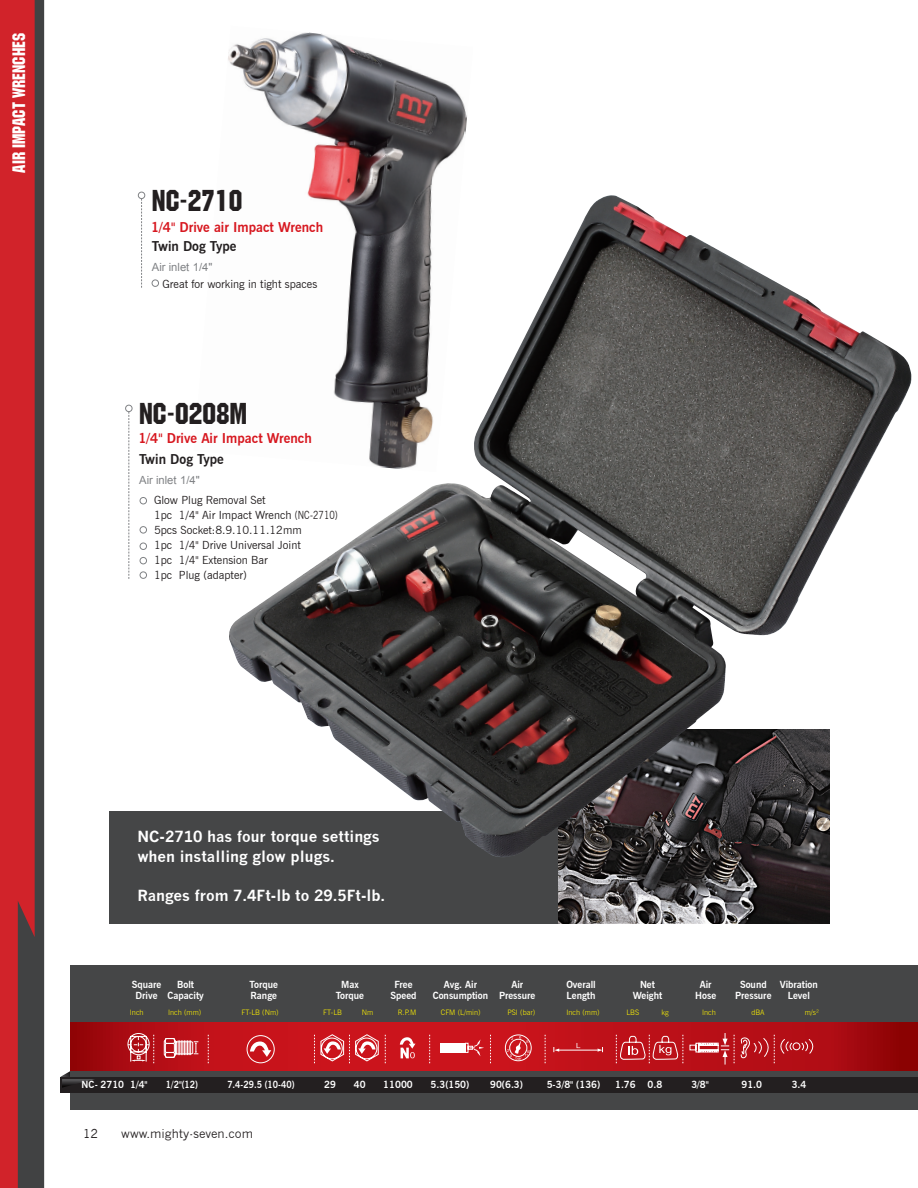
<style>
.page{position:relative;width:918px;height:1188px;background:#fff}
.page>*{position:absolute;margin:0;border:0;box-sizing:border-box;transform-origin:0 0}
.t1{font:30px "Machine IT Cby BT";color:#231f20}
.t2{font:18px "Machine IT Cby BT";color:#fff}
.t3{font:700 15px "News Gothic";color:#fff}
.t4{font:700 13.5px "News Gothic BT";color:#d7171f}
.t5{font:700 13.5px "News Gothic BT";color:#231f20}
.t6{font:12px "News Gothic";color:#231f20}
.t7{font:11.25px "News Gothic BT";color:#231f20}
.t8{font:11.25px "Arial";color:#808285}
.t9{font:700 9.75px "News Gothic BT";color:#fff}
.t10{font:700 9.75px "News Gothic BT";color:#fff;scale:.9 1}
.t11{font:300 7.5px "News Gothic BT";color:#fff101}
</style>
<div class="page">
<img style="left:228px;top:32px;width:239px;height:163px">
<div style="left:110px;top:811px;width:506px;height:113px;background:#454647"></div>
<div style="left:70px;top:965px;width:848px;height:145px;background:#454647"></div>
<div style="left:61px;top:1077px;width:857px;height:15px;background:#231f20"></div>
<svg style="left:61px;top:1070px;width:34px;height:23px"></svg>
<svg style="left:70px;top:1023px;width:848px;height:47px;background:#b91017"></svg>
<img style="left:558px;top:861px;width:272px;height:63px">
<img style="left:229px;top:195px;width:683px;height:666px">
<svg style="left:505px;top:1034px;width:27px;height:27px"></svg>
<svg style="left:400px;top:1037px;width:16px;height:21px"></svg>
<svg style="left:250px;top:1042px;width:21px;height:15px"></svg>
<div style="left:440px;top:1043px;width:25px;height:9px;background:#fff"></div>
<hr style="left:559px;top:1050px;width:39px;height:1px;background:#fff">
<svg style="left:577px;top:1043px;width:3px;height:5px"></svg>
<svg style="left:554px;top:1047px;width:5px;height:5px"></svg>
<svg style="left:598px;top:1047px;width:5px;height:5px"></svg>
<svg style="left:164px;top:1038px;width:35px;height:20px"></svg>
<svg style="left:127px;top:1033px;width:27px;height:30px"></svg>
<svg style="left:208px;top:1035px;width:1px;height:28px"></svg>
<svg style="left:314px;top:1034px;width:65px;height:29px;background:#d74e54"></svg>
<svg style="left:385px;top:1035px;width:1px;height:28px"></svg>
<svg style="left:429px;top:1035px;width:1px;height:28px"></svg>
<svg style="left:490px;top:1035px;width:1px;height:28px"></svg>
<svg style="left:545px;top:1035px;width:1px;height:28px"></svg>
<svg style="left:616px;top:1033px;width:201px;height:32px;background:#c02b32"></svg>
<div style="left:247px;top:1035px;width:28px;height:28px;border:1px solid #fff;border-radius:50%"></div>
<svg style="left:465px;top:1039px;width:19px;height:17px"></svg>
<div style="left:125px;top:405px;width:7px;height:7px;border:1px solid #808285;border-radius:50%"></div>
<svg style="left:129px;top:412px;width:1px;height:167px"></svg>
<div style="left:140px;top:497px;width:7px;height:7px;border:1px solid #808285;border-radius:50%"></div>
<div style="left:140px;top:526px;width:7px;height:7px;border:1px solid #808285;border-radius:50%"></div>
<div style="left:140px;top:543px;width:7px;height:7px;border:1px solid #808285;border-radius:50%"></div>
<div style="left:140px;top:557px;width:7px;height:7px;border:1px solid #808285;border-radius:50%"></div>
<div style="left:0;top:0;width:44px;height:1188px;background:#d1232a"></div>
<svg style="left:18px;top:0;width:26px;height:1188px"></svg>
<div style="left:138px;top:192px;width:7px;height:7px;border:1px solid #808285;border-radius:50%"></div>
<svg style="left:141px;top:199px;width:1px;height:89px"></svg>
<div style="left:152px;top:280px;width:7px;height:7px;border:1px solid #808285;border-radius:50%"></div>
<div style="left:140px;top:572px;width:7px;height:7px;border:1px solid #808285;border-radius:50%"></div>
<p class="t2" style="left:8px;top:172px;width:141px;rotate:-90deg">AIR IMPACT WRENCHes</p>
<p class="t1" style="left:152px;top:183px;width:92px">NC-2710</p>
<p class="t5" style="left:152px;top:238px;width:86px">Twin Dog Type</p>
<p class="t8" style="left:152px;top:260px;width:62px">Air inlet 1/4"</p>
<p class="t7" style="left:163px;top:277px;width:156px">Great for working in tight spaces</p>
<p class="t4" style="left:151px;top:219px;width:174px">1/4" Drive air Impact Wrench</p>
<p class="t1" style="left:139px;top:396px;width:109px">NC-0208M</p>
<p class="t5" style="left:139px;top:451px;width:86px">Twin Dog Type</p>
<p class="t8" style="left:139px;top:473px;width:62px">Air inlet 1/4"</p>
<p class="t7" style="left:154px;top:493px;width:113px">Glow Plug Removal Set</p>
<p class="t7" style="left:154px;top:508px;width:185px">1pc 1/4" Air Impact Wrench (NC-2710)</p>
<p class="t7" style="left:154px;top:523px;width:149px">5pcs Socket:8.9.10.11.12mm</p>
<p class="t7" style="left:154px;top:538px;width:148px">1pc 1/4" Drive Universal Joint</p>
<p class="t7" style="left:154px;top:553px;width:115px">1pc 1/4" Extension Bar</p>
<p class="t7" style="left:154px;top:568px;width:94px">1pc Plug (adapter)</p>
<p class="t4" style="left:138px;top:430px;width:175px">1/4" Drive Air Impact Wrench</p>
<p class="t3" style="left:138px;top:828px;width:244px">NC-2710 has four torque settings</p>
<p class="t3" style="left:138px;top:847px;width:199px">when installing glow plugs.</p>
<p class="t3" style="left:138px;top:886px;width:249px">Ranges from 7.4Ft-lb to 29.5Ft-lb.</p>
<p class="t9" style="left:132px;top:978px;width:31px">Square</p>
<p class="t9" style="left:135px;top:990px;width:24px">Drive</p>
<p class="t9" style="left:177px;top:978px;width:19px">Bolt</p>
<p class="t9" style="left:167px;top:990px;width:38px">Capacity</p>
<p class="t9" style="left:250px;top:978px;width:30px">Torque</p>
<p class="t9" style="left:250px;top:990px;width:28px">Range</p>
<p class="t9" style="left:341px;top:978px;width:19px">Max</p>
<p class="t9" style="left:336px;top:990px;width:30px">Torque</p>
<p class="t9" style="left:395px;top:978px;width:20px">Free</p>
<p class="t9" style="left:391px;top:990px;width:28px">Speed</p>
<p class="t9" style="left:444px;top:978px;width:35px">Avg. Air</p>
<p class="t9" style="left:433px;top:990px;width:57px">Consumption</p>
<p class="t9" style="left:511px;top:978px;width:13px">Air</p>
<p class="t9" style="left:499px;top:990px;width:38px">Pressure</p>
<p class="t9" style="left:566px;top:978px;width:31px">Overall</p>
<p class="t9" style="left:567px;top:990px;width:30px">Length</p>
<p class="t9" style="left:640px;top:978px;width:16px">Net</p>
<p class="t9" style="left:633px;top:990px;width:31px">Weight</p>
<p class="t9" style="left:700px;top:978px;width:13px">Air</p>
<p class="t9" style="left:695px;top:990px;width:22px">Hose</p>
<p class="t9" style="left:740px;top:978px;width:28px">Sound</p>
<p class="t9" style="left:735px;top:990px;width:38px">Pressure</p>
<p class="t9" style="left:780px;top:978px;width:40px">Vibration</p>
<p class="t9" style="left:788px;top:990px;width:24px">Level</p>
<p class="t11" style="left:130px;top:1008px;width:15px">Inch</p>
<p class="t11" style="left:168px;top:1008px;width:35px">Inch (mm)</p>
<p class="t11" style="left:241px;top:1008px;width:39px">FT-LB (Nm)</p>
<p class="t11" style="left:323px;top:1008px;width:20px">FT-LB</p>
<p class="t11" style="left:362px;top:1008px;width:13px">Nm</p>
<p class="t11" style="left:398px;top:1008px;width:20px">R.P.M</p>
<p class="t11" style="left:441px;top:1008px;width:41px">CFM (L/min)</p>
<p class="t11" style="left:507px;top:1008px;width:29px">PSI (bar)</p>
<p class="t11" style="left:566px;top:1008px;width:35px">Inch (mm)</p>
<p class="t11" style="left:626px;top:1008px;width:14px">LBS</p>
<p class="t11" style="left:661px;top:1008px;width:9px">kg</p>
<p class="t11" style="left:702px;top:1008px;width:15px">Inch</p>
<p class="t11" style="left:751px;top:1008px;width:15px">dBA</p>
<p class="t11" style="left:805px;top:1008px;width:16px">m/s²</p>
<p class="t9" style="left:81px;top:1078px;width:68px">NC- 2710 1/4"</p>
<p class="t10" style="left:166px;top:1078px;width:37px">1/2"(12)</p>
<p class="t10" style="left:227px;top:1078px;width:76px">7.4-29.5 (10-40)</p>
<p class="t9" style="left:324px;top:1078px;width:13px">29</p>
<p class="t9" style="left:354px;top:1078px;width:13px">40</p>
<p class="t9" style="left:383px;top:1078px;width:31px">11000</p>
<p class="t9" style="left:431px;top:1078px;width:40px">5.3(150)</p>
<p class="t9" style="left:490px;top:1078px;width:34px">90(6.3)</p>
<p class="t9" style="left:547px;top:1078px;width:55px">5-3/8" (136)</p>
<p class="t9" style="left:615px;top:1078px;width:49px">1.76 0.8</p>
<p class="t9" style="left:691px;top:1078px;width:19px">3/8"</p>
<p class="t9" style="left:741px;top:1078px;width:22px">91.0</p>
<p class="t9" style="left:792px;top:1078px;width:16px">3.4</p>
<p class="t6" style="left:83px;top:1127px;width:16px">12</p>
<p class="t6" style="left:121px;top:1127px;width:133px">www.mighty-seven.com</p>
</div>
